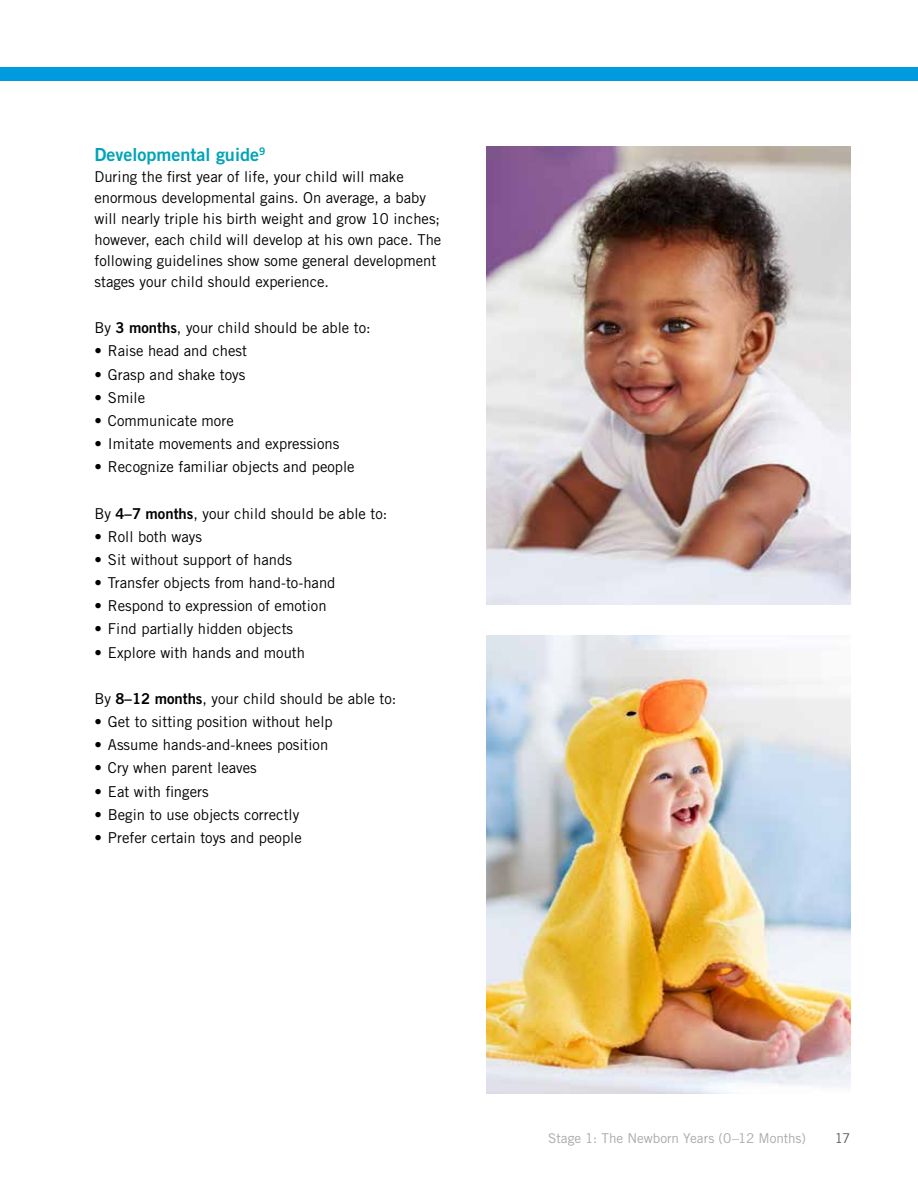
<style>
.page{position:relative;width:918px;height:1188px;background:#fff}
.page>*{position:absolute;margin:0;border:0;box-sizing:border-box;transform-origin:0 0}
.t1{font:18px "Trade Gothic Bold Two";color:#00a4b6}
.t2{font:15px/21px "Trade Gothic";color:#000}
.t3{font:13.5px "Trade Gothic";color:#a7a9ac}
.t4{font:13.5px "Trade Gothic";color:#58595b}
.s1{font-family:"Trade Gothic Bold Two"}
</style>
<div class="page">
<div style="left:0;top:68px;width:918px;height:13px;background:#009bdf"></div>
<img style="left:486px;top:146px;width:364px;height:458px">
<img style="left:486px;top:635px;width:364px;height:459px">
<p class="t1" style="left:94px;top:143px;width:172px">Developmental guide<sup>9</sup></p>
<p class="t2" style="left:94px;top:166px;width:348px">During the first year of life, your child will make enormous developmental gains. On average, a baby will nearly triple his birth weight and grow 10 inches; however, each child will develop at his own pace. The following guidelines show some general development stages your child should experience.</p>
<p class="t2" style="left:94px;top:317px;width:278px">By <span class="s1">3 months</span>, your child should be able to:</p>
<p class="t2" style="left:94px;top:340px;width:154px">• Raise head and chest</p>
<p class="t2" style="left:94px;top:364px;width:152px">• Grasp and shake toys</p>
<p class="t2" style="left:94px;top:387px;width:52px">• Smile</p>
<p class="t2" style="left:94px;top:410px;width:141px">• Communicate more</p>
<p class="t2" style="left:94px;top:433px;width:246px">• Imitate movements and expressions</p>
<p class="t2" style="left:94px;top:456px;width:262px">• Recognize familiar objects and people</p>
<p class="t2" style="left:94px;top:503px;width:294px">By <span class="s1">4–7 months</span>, your child should be able to:</p>
<p class="t2" style="left:94px;top:526px;width:109px">• Roll both ways</p>
<p class="t2" style="left:94px;top:549px;width:199px">• Sit without support of hands</p>
<p class="t2" style="left:94px;top:572px;width:243px">• Transfer objects from hand-to-hand</p>
<p class="t2" style="left:94px;top:595px;width:234px">• Respond to expression of emotion</p>
<p class="t2" style="left:94px;top:618px;width:200px">• Find partially hidden objects</p>
<p class="t2" style="left:94px;top:642px;width:212px">• Explore with hands and mouth</p>
<p class="t2" style="left:94px;top:688px;width:303px">By <span class="s1">8–12 months</span>, your child should be able to:</p>
<p class="t2" style="left:94px;top:711px;width:240px">• Get to sitting position without help</p>
<p class="t2" style="left:94px;top:734px;width:235px">• Assume hands-and-knees position</p>
<p class="t2" style="left:94px;top:757px;width:164px">• Cry when parent leaves</p>
<p class="t2" style="left:94px;top:781px;width:116px">• Eat with fingers</p>
<p class="t2" style="left:94px;top:804px;width:206px">• Begin to use objects correctly</p>
<p class="t2" style="left:94px;top:827px;width:209px">• Prefer certain toys and people</p>
<p class="t3" style="left:548px;top:1130px;width:259px">Stage 1: The Newborn Years (0–12 Months)</p>
<p class="t4" style="left:835px;top:1130px;width:17px">17</p>
</div>
